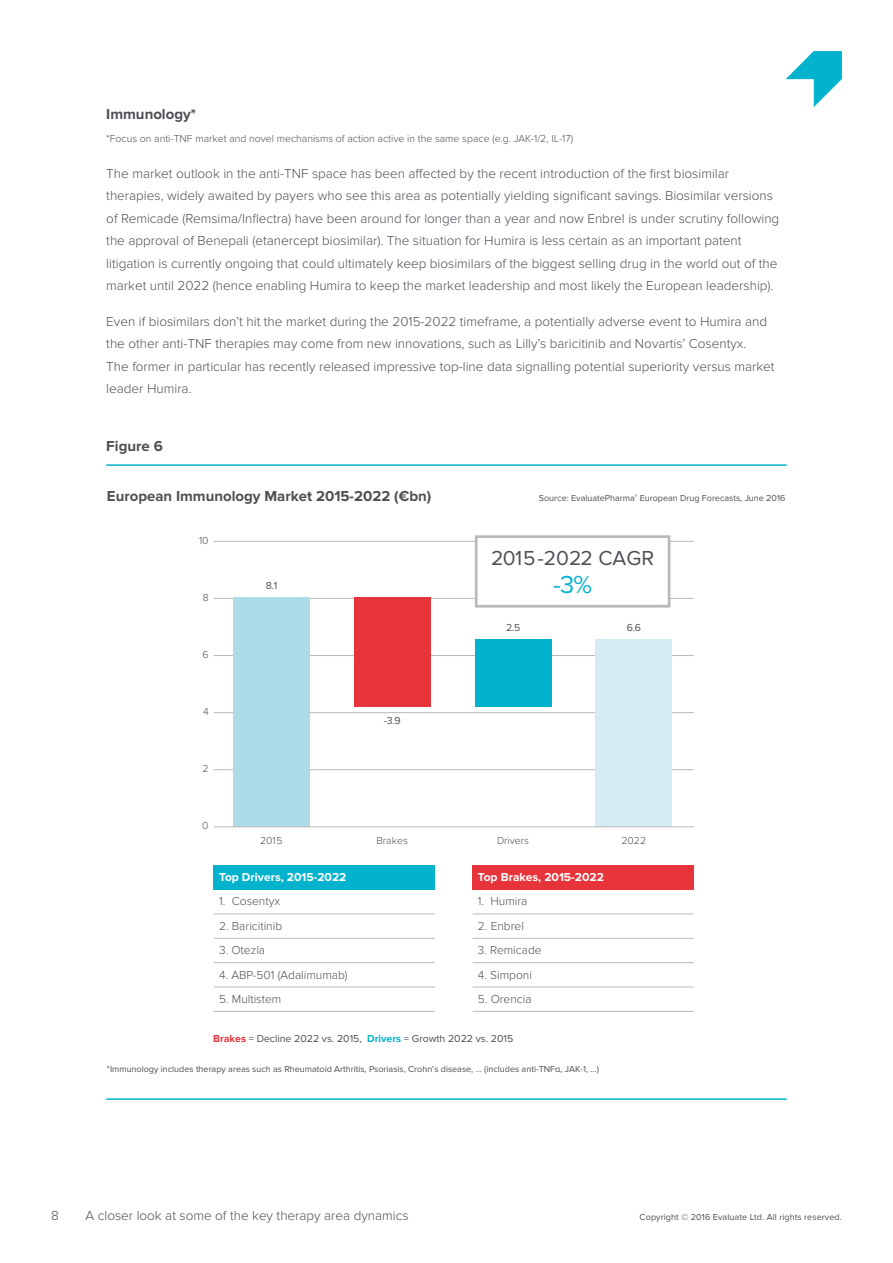
<style>
.page{position:relative;width:893px;height:1263px;background:#fff}
.page>*{position:absolute;margin:0;border:0;box-sizing:border-box;transform-origin:0 0}
.t1{font:25.5px "Proxima Nova";color:#03b3cd}
.t2{font:21px "Proxima Nova";color:#514d54}
.t3{font:700 15px "Proxima Nova";color:#514d54}
.t4{font:300 13.5px/22.5px "Proxima Nova";color:#514d54}
.t5{font:300 12px "Proxima Nova";color:#514d54}
.t6{font:700 12px "Proxima Nova";color:#fff}
.t7{font:300 10.5px "Proxima Nova";color:#514d54}
.t8{font:10.5px "Proxima Nova";color:#514d54}
.t9{font:9px "Proxima Nova";color:#514d54}
.s1{font-weight:700;color:#e7343b}
.s2{font-weight:700;color:#03b3cd}
</style>
<div class="page">
<svg style="left:786px;top:51px;width:56px;height:56px"></svg>
<hr style="left:106px;top:464px;width:681px;height:2px;background:#03b3cd">
<hr style="left:106px;top:1098px;width:681px;height:2px;background:#03b3cd">
<hr style="left:214px;top:769px;width:480px;height:1px;background:#bab8bc">
<hr style="left:214px;top:712px;width:480px;height:1px;background:#bab8bc">
<hr style="left:214px;top:655px;width:480px;height:1px;background:#bab8bc">
<hr style="left:214px;top:598px;width:480px;height:1px;background:#bab8bc">
<hr style="left:214px;top:541px;width:480px;height:1px;background:#bab8bc">
<div style="left:233px;top:597px;width:77px;height:230px;background:#aedbe8"></div>
<div style="left:354px;top:597px;width:76px;height:110px;background:#e7343b"></div>
<div style="left:475px;top:639px;width:76px;height:68px;background:#03b3cd"></div>
<div style="left:596px;top:639px;width:76px;height:188px;background:#d5ebf3"></div>
<hr style="left:214px;top:826px;width:480px;height:1px;background:#bab8bc">
<svg style="left:475px;top:535px;width:195px;height:72px"></svg>
<div style="left:214px;top:865px;width:221px;height:25px;background:#03b3cd"></div>
<hr style="left:214px;top:1011px;width:221px;height:1px;background:#bab8bc">
<hr style="left:214px;top:914px;width:221px;height:1px;background:#bab8bc">
<hr style="left:214px;top:938px;width:221px;height:1px;background:#bab8bc">
<hr style="left:214px;top:962px;width:221px;height:1px;background:#bab8bc">
<hr style="left:214px;top:987px;width:221px;height:1px;background:#bab8bc">
<div style="left:473px;top:865px;width:221px;height:25px;background:#e7343b"></div>
<hr style="left:473px;top:1011px;width:221px;height:1px;background:#bab8bc">
<hr style="left:473px;top:914px;width:221px;height:1px;background:#bab8bc">
<hr style="left:473px;top:938px;width:221px;height:1px;background:#bab8bc">
<hr style="left:473px;top:962px;width:221px;height:1px;background:#bab8bc">
<hr style="left:473px;top:987px;width:221px;height:1px;background:#bab8bc">
<p class="t3" style="left:106px;top:105px;width:91px">Immunology*</p>
<p class="t7" style="left:106px;top:133px;width:468px">*Focus on anti-TNF market and novel mechanisms of action active in the same space (e.g. JAK-1/2, IL-17)</p>
<p class="t4" style="left:106px;top:162px;width:674px">The market outlook in the anti-TNF space has been affected by the recent introduction of the first biosimilar therapies, widely awaited by payers who see this area as potentially yielding significant savings. Biosimilar versions of Remicade (Remsima/Inflectra) have been around for longer than a year and now Enbrel is under scrutiny following the approval of Benepali (etanercept biosimilar). The situation for Humira is less certain as an important patent litigation is currently ongoing that could ultimately keep biosimilars of the biggest selling drug in the world out of the market until 2022 (hence enabling Humira to keep the market leadership and most likely the European leadership).</p>
<p class="t4" style="left:106px;top:310px;width:670px">Even if biosimilars don’t hit the market during the 2015-2022 timeframe, a potentially adverse event to Humira and the other anti-TNF therapies may come from new innovations, such as Lilly’s baricitinib and Novartis’ Cosentyx.<br>The former in particular has recently released impressive top-line data signalling potential superiority versus market leader Humira.</p>
<p class="t3" style="left:106px;top:437px;width:58px">Figure 6</p>
<p class="t3" style="left:107px;top:488px;width:326px">European Immunology Market 2015-2022 (€bn)</p>
<p class="t7" style="left:199px;top:534px;width:11px">10</p>
<p class="t7" style="left:203px;top:591px;width:7px">8</p>
<p class="t7" style="left:203px;top:648px;width:8px">6</p>
<p class="t7" style="left:203px;top:706px;width:7px">4</p>
<p class="t7" style="left:203px;top:763px;width:8px">2</p>
<p class="t8" style="left:266px;top:580px;width:13px">8.1</p>
<p class="t7" style="left:202px;top:820px;width:8px">0</p>
<p class="t7" style="left:260px;top:834px;width:24px">2015</p>
<p class="t6" style="left:219px;top:870px;width:129px">Top Drivers, 2015-2022</p>
<p class="t5" style="left:219px;top:894px;width:63px">1. Cosentyx</p>
<p class="t5" style="left:219px;top:919px;width:64px">2. Baricitinib</p>
<p class="t5" style="left:219px;top:943px;width:47px">3. Otezla</p>
<p class="t5" style="left:219px;top:968px;width:130px">4. ABP-501 (Adalimumab)</p>
<p class="t5" style="left:219px;top:992px;width:64px">5. Multistem</p>
<p class="t8" style="left:384px;top:715px;width:18px">-3.9</p>
<p class="t7" style="left:376px;top:834px;width:33px">Brakes</p>
<p class="t9" style="left:539px;top:493px;width:248px">Source: EvaluatePharma<sup>®</sup> European Drug Forecasts, June 2016</p>
<h2 class="t2" style="left:491px;top:546px;width:164px">2015-2022 CAGR</h2>
<h1 class="t1" style="left:553px;top:570px;width:41px">-3%</h1>
<p class="t8" style="left:506px;top:622px;width:16px">2.5</p>
<p class="t8" style="left:627px;top:622px;width:16px">6.6</p>
<p class="t7" style="left:497px;top:834px;width:33px">Drivers</p>
<p class="t6" style="left:478px;top:870px;width:127px">Top Brakes, 2015-2022</p>
<p class="t5" style="left:478px;top:894px;width:51px">1. Humira</p>
<p class="t5" style="left:478px;top:919px;width:47px">2. Enbrel</p>
<p class="t5" style="left:478px;top:943px;width:65px">3. Remicade</p>
<p class="t5" style="left:478px;top:968px;width:55px">4. Simponi</p>
<p class="t5" style="left:478px;top:992px;width:55px">5. Orencia</p>
<p class="t7" style="left:621px;top:834px;width:26px">2022</p>
<p class="t8" style="left:213px;top:1033px;width:302px"><span class="s1">Brakes</span> = Decline 2022 vs. 2015, <span class="s2">Drivers</span> = Growth 2022 vs. 2015</p>
<p class="t9" style="left:107px;top:1064px;width:494px">*Immunology includes therapy areas such as Rheumatoid Arthritis, Psoriasis, Crohn’s disease, … (includes anti-TNFα, JAK-1, …)</p>
<p class="t4" style="left:51px;top:1205px;width:9px">8</p>
<p class="t4" style="left:86px;top:1205px;width:325px">A closer look at some of the key therapy area dynamics</p>
<p class="t9" style="left:640px;top:1212px;width:204px">Copyright © 2016 Evaluate Ltd. All rights reserved.</p>
</div>
